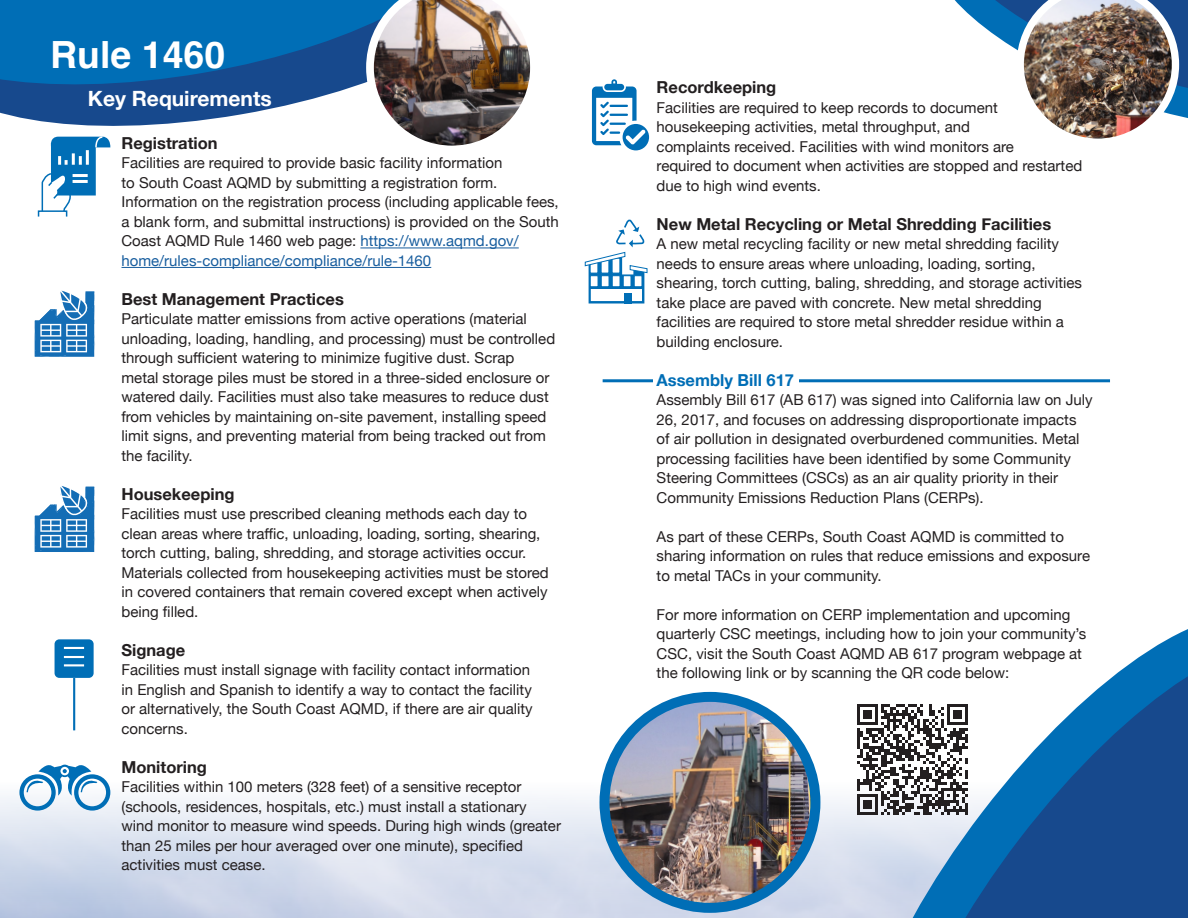
<style>
.page{position:relative;width:1188px;height:918px;background:#fff}
.page>*{position:absolute;margin:0;border:0;box-sizing:border-box;transform-origin:0 0}
.t1{font:700 37.5px "Helvetica";color:#fff}
.t2{font:700 21px "Helvetica Neue";color:#fff}
.t3{font:700 16.5px "Helvetica Neue";color:#231f20}
.t4{font:700 16.5px "Helvetica Neue";color:#006eb6}
.t5{font:15px/19.5px "Helvetica Neue";color:#231f20}
.s1{color:#175d9e}
</style>
<div class="page">
<img style="left:0;top:724px;width:827px;height:194px">
<svg style="left:0;top:100px;width:308px;height:26px;fill:#17498d"></svg>
<svg style="left:0;top:0;width:366px;height:100px;fill:#006eb6"></svg>
<svg style="left:827px;top:800px;width:37px;height:118px;fill:#dae1ef"></svg>
<svg style="left:864px;top:629px;width:324px;height:289px"></svg>
<svg style="left:592px;top:79px;width:57px;height:71px"></svg>
<svg style="left:34px;top:290px;width:61px;height:67px"></svg>
<svg style="left:34px;top:486px;width:61px;height:66px"></svg>
<img style="left:366px;top:0;width:165px;height:146px">
<img style="left:954px;top:0;width:234px;height:139px">
<img style="left:604px;top:697px;width:211px;height:211px;border-radius:105px">
<div style="left:600px;top:692px;width:220px;height:221px;border:10px solid #006eb6;border-radius:50%"></div>
<svg style="left:41px;top:136px;width:69px;height:77px"></svg>
<div style="left:55px;top:639px;width:39px;height:39px;background:#006eb6;border-radius:5px"></div>
<hr style="left:73px;top:678px;width:2px;height:52px;background:#006eb6">
<hr style="left:64px;top:664px;width:20px;height:2px;background:#fff">
<hr style="left:64px;top:656px;width:20px;height:2px;background:#fff">
<hr style="left:64px;top:647px;width:20px;height:2px;background:#fff">
<svg style="left:19px;top:764px;width:91px;height:47px"></svg>
<hr style="left:603px;top:379px;width:507px;height:3px;background:#006eb6">
<div style="left:653px;top:369px;width:146px;height:19px;background:#fff"></div>
<hr style="left:360px;top:248px;width:159px;height:1px;background:#175d9e">
<hr style="left:122px;top:267px;width:309px;height:1px;background:#175d9e">
<svg style="left:584px;top:219px;width:64px;height:85px"></svg>
<svg style="left:857px;top:704px;width:111px;height:111px"></svg>
<h1 class="t1" style="left:50px;top:32px;width:177px">Rule 1460</h1>
<h2 class="t2" style="left:88px;top:82px;width:185px">Key Requirements</h2>
<p class="t3" style="left:122px;top:130px;width:98px">Registration</p>
<p class="t5" style="left:122px;top:154px;width:439px">Facilities are required to provide basic facility information<br>to South Coast AQMD by submitting a registration form.<br>Information on the registration process (including applicable fees, a blank form, and submittal instructions) is provided on the South Coast AQMD Rule 1460 web page: <span class="s1">https://www.aqmd.gov/ home/rules-compliance/compliance/rule-1460</span></p>
<p class="t3" style="left:122px;top:286px;width:224px">Best Management Practices</p>
<p class="t5" style="left:122px;top:310px;width:435px">Particulate matter emissions from active operations (material unloading, loading, handling, and processing) must be controlled through sufficient watering to minimize fugitive dust. Scrap<br>metal storage piles must be stored in a three-sided enclosure or watered daily. Facilities must also take measures to reduce dust from vehicles by maintaining on-site pavement, installing speed limit signs, and preventing material from being tracked out from the facility.</p>
<p class="t3" style="left:122px;top:481px;width:115px">Housekeeping</p>
<p class="t5" style="left:122px;top:505px;width:429px">Facilities must use prescribed cleaning methods each day to clean areas where traffic, unloading, loading, sorting, shearing, torch cutting, baling, shredding, and storage activities occur.<br>Materials collected from housekeeping activities must be stored in covered containers that remain covered except when actively being filled.</p>
<p class="t3" style="left:122px;top:637px;width:65px">Signage</p>
<p class="t5" style="left:122px;top:661px;width:413px">Facilities must install signage with facility contact information in English and Spanish to identify a way to contact the facility or alternatively, the South Coast AQMD, if there are air quality concerns.</p>
<p class="t3" style="left:122px;top:754px;width:87px">Monitoring</p>
<p class="t5" style="left:122px;top:778px;width:441px">Facilities within 100 meters (328 feet) of a sensitive receptor (schools, residences, hospitals, etc.) must install a stationary wind monitor to measure wind speeds. During high winds (greater than 25 miles per hour averaged over one minute), specified activities must cease.</p>
<p class="t3" style="left:657px;top:75px;width:121px">Recordkeeping</p>
<p class="t5" style="left:657px;top:99px;width:427px">Facilities are required to keep records to document housekeeping activities, metal throughput, and<br>complaints received. Facilities with wind monitors are<br>required to document when activities are stopped and restarted due to high wind events.</p>
<p class="t3" style="left:657px;top:211px;width:396px">New Metal Recycling or Metal Shredding Facilities</p>
<p class="t5" style="left:657px;top:235px;width:427px">A new metal recycling facility or new metal shredding facility needs to ensure areas where unloading, loading, sorting, shearing, torch cutting, baling, shredding, and storage activities take place are paved with concrete. New metal shredding facilities are required to store metal shredder residue within a building enclosure.</p>
<p class="t4" style="left:657px;top:367px;width:139px">Assembly Bill 617</p>
<p class="t5" style="left:657px;top:391px;width:438px">Assembly Bill 617 (AB 617) was signed into California law on July 26, 2017, and focuses on addressing disproportionate impacts of air pollution in designated overburdened communities. Metal processing facilities have been identified by some Community Steering Committees (CSCs) as an air quality priority in their Community Emissions Reduction Plans (CERPs).</p>
<p class="t5" style="left:657px;top:528px;width:435px">As part of these CERPs, South Coast AQMD is committed to sharing information on rules that reduce emissions and exposure to metal TACs in your community.</p>
<p class="t5" style="left:657px;top:606px;width:431px">For more information on CERP implementation and upcoming quarterly CSC meetings, including how to join your community’s CSC, visit the South Coast AQMD AB 617 program webpage at the following link or by scanning the QR code below:</p>
</div>
